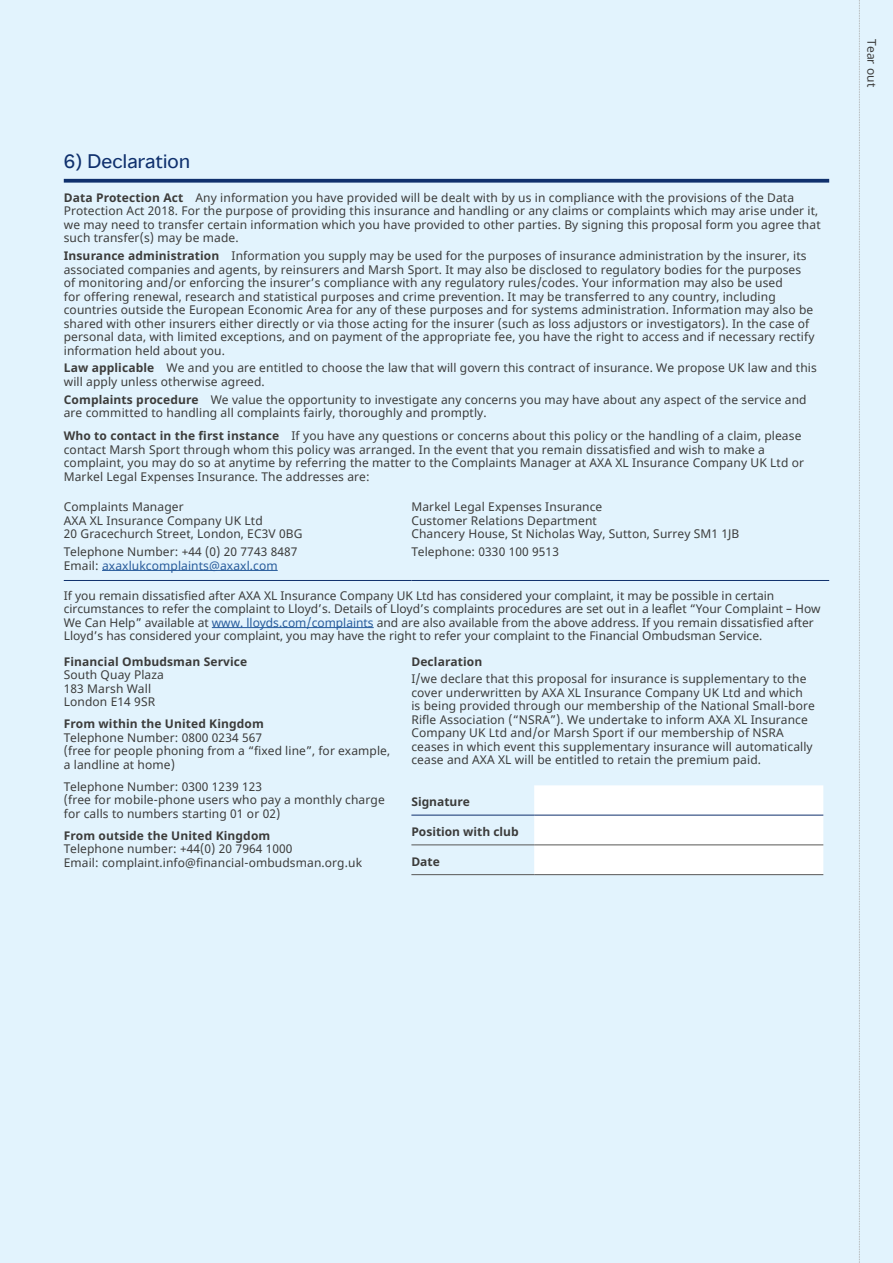
<style>
.page{position:relative;width:893px;height:1263px;background:#e2f3fd}
.page>*{position:absolute;margin:0;border:0;box-sizing:border-box;transform-origin:0 0}
.t1{font:18px "MMC Display";letter-spacing:.01em;color:#0f306d}
.t2{font:12px/13.5px "Noto Sans";letter-spacing:.01em;color:#3c3c3b}
.t3{font:700 12px "Noto Sans";letter-spacing:.01em;color:#3c3c3b}
.s1{font-weight:700}
.s2{color:#275b9b}
</style>
<div class="page">
<svg style="left:859px;top:0;width:1px;height:1263px"></svg>
<svg style="left:64px;top:179px;width:765px;height:4px;background:#23437b"></svg>
<hr style="left:64px;top:580px;width:347px;height:1px;background:#0f306d">
<hr style="left:411px;top:580px;width:418px;height:1px;background:#0f306d">
<hr style="left:102px;top:570px;width:176px;height:1px;background:#275b9b">
<hr style="left:212px;top:627px;width:162px;height:1px;background:#275b9b">
<div style="left:534px;top:785px;width:289px;height:89px;background:#fff"></div>
<hr style="left:411px;top:844px;width:123px;height:1px;background:#575756">
<hr style="left:411px;top:874px;width:123px;height:1px;background:#575756">
<hr style="left:411px;top:815px;width:123px;height:1px;background:#0f306d">
<hr style="left:534px;top:815px;width:289px;height:1px;background:#0f306d">
<hr style="left:534px;top:844px;width:289px;height:1px;background:#575756">
<hr style="left:534px;top:874px;width:289px;height:1px;background:#575756">
<h1 class="t1" style="left:64px;top:149px;width:128px">6) Declaration</h1>
<p class="t2" style="left:64px;top:191px;width:758px"><span class="s1">Data Protection Act</span> Any information you have provided will be dealt with by us in compliance with the provisions of the Data Protection Act 2018. For the purpose of providing this insurance and handling or any claims or complaints which may arise under it, we may need to transfer certain information which you have provided to other parties. By signing this proposal form you agree that such transfer(s) may be made.</p>
<p class="t2" style="left:64px;top:249px;width:752px"><span class="s1">Insurance administration</span> Information you supply may be used for the purposes of insurance administration by the insurer, its associated companies and agents, by reinsurers and Marsh Sport. It may also be disclosed to regulatory bodies for the purposes of monitoring and/or enforcing the insurer’s compliance with any regulatory rules/codes. Your information may also be used<br>for offering renewal, research and statistical purposes and crime prevention. It may be transferred to any country, including countries outside the European Economic Area for any of these purposes and for systems administration. Information may also be shared with other insurers either directly or via those acting for the insurer (such as loss adjustors or investigators). In the case of personal data, with limited exceptions, and on payment of the appropriate fee, you have the right to access and if necessary rectify information held about you.</p>
<p class="t2" style="left:64px;top:362px;width:755px"><span class="s1">Law applicable</span> We and you are entitled to choose the law that will govern this contract of insurance. We propose UK law and this will apply unless otherwise agreed.</p>
<p class="t2" style="left:64px;top:393px;width:744px"><span class="s1">Complaints procedure</span> We value the opportunity to investigate any concerns you may have about any aspect of the service and are committed to handling all complaints fairly, thoroughly and promptly.</p>
<p class="t2" style="left:64px;top:429px;width:742px"><span class="s1">Who to contact in the first instance</span> If you have any questions or concerns about this policy or the handling of a claim, please contact Marsh Sport through whom this policy was arranged. In the event that you remain dissatisfied and wish to make a complaint, you may do so at anytime by referring the matter to the Complaints Manager at AXA XL Insurance Company UK Ltd or Markel Legal Expenses Insurance. The addresses are:</p>
<p class="t2" style="left:64px;top:501px;width:240px">Complaints Manager<br>AXA XL Insurance Company UK Ltd<br>20 Gracechurch Street, London, EC3V 0BG</p>
<p class="t2" style="left:64px;top:545px;width:235px">Telephone Number: +44 (0) 20 7743 8487<br>Email: <span class="s2">axaxlukcomplaints@axaxl.com</span></p>
<p class="t2" style="left:411px;top:501px;width:330px">Markel Legal Expenses Insurance<br>Customer Relations Department<br>Chancery House, St Nicholas Way, Sutton, Surrey SM1 1JB</p>
<p class="t2" style="left:411px;top:545px;width:149px">Telephone: 0330 100 9513</p>
<p class="t2" style="left:64px;top:589px;width:758px">If you remain dissatisfied after AXA XL Insurance Company UK Ltd has considered your complaint, it may be possible in certain circumstances to refer the complaint to Lloyd’s. Details of Lloyd’s complaints procedures are set out in a leaflet “Your Complaint – How We Can Help” available at <span class="s2">www. lloyds.com/complaints</span> and are also available from the above address. If you remain dissatisfied after Lloyd’s has considered your complaint, you may have the right to refer your complaint to the Financial Ombudsman Service.</p>
<p class="t3" style="left:64px;top:653px;width:185px">Financial Ombudsman Service</p>
<p class="t2" style="left:64px;top:668px;width:102px">South Quay Plaza<br>183 Marsh Wall<br>London E14 9SR</p>
<p class="t3" style="left:64px;top:715px;width:202px">From within the United Kingdom</p>
<p class="t2" style="left:64px;top:731px;width:328px">Telephone Number: 0800 0234 567<br>(free for people phoning from a “fixed line”, for example, a landline at home)</p>
<p class="t2" style="left:64px;top:780px;width:322px">Telephone Number: 0300 1239 123<br>(free for mobile-phone users who pay a monthly charge for calls to numbers starting 01 or 02)</p>
<p class="t3" style="left:64px;top:827px;width:208px">From outside the United Kingdom</p>
<p class="t2" style="left:64px;top:842px;width:300px">Telephone number: +44(0) 20 7964 1000<br>Email: complaint.info@financial-ombudsman.org.uk</p>
<p class="t3" style="left:411px;top:653px;width:72px">Declaration</p>
<p class="t2" style="left:411px;top:673px;width:405px">I/we declare that this proposal for insurance is supplementary to the cover underwritten by AXA XL Insurance Company UK Ltd and which is being provided through our membership of the National Small-bore Rifle Association (“NSRA”). We undertake to inform AXA XL Insurance Company UK Ltd and/or Marsh Sport if our membership of NSRA ceases in which event this supplementary insurance will automatically cease and AXA XL will be entitled to retain the premium paid.</p>
<p class="t3" style="left:411px;top:794px;width:60px">Signature</p>
<p class="t3" style="left:411px;top:823px;width:109px">Position with club</p>
<p class="t3" style="left:411px;top:853px;width:30px">Date</p>
<p class="t2" style="left:878px;top:39px;width:49px;rotate:90deg">Tear out</p>
</div>
